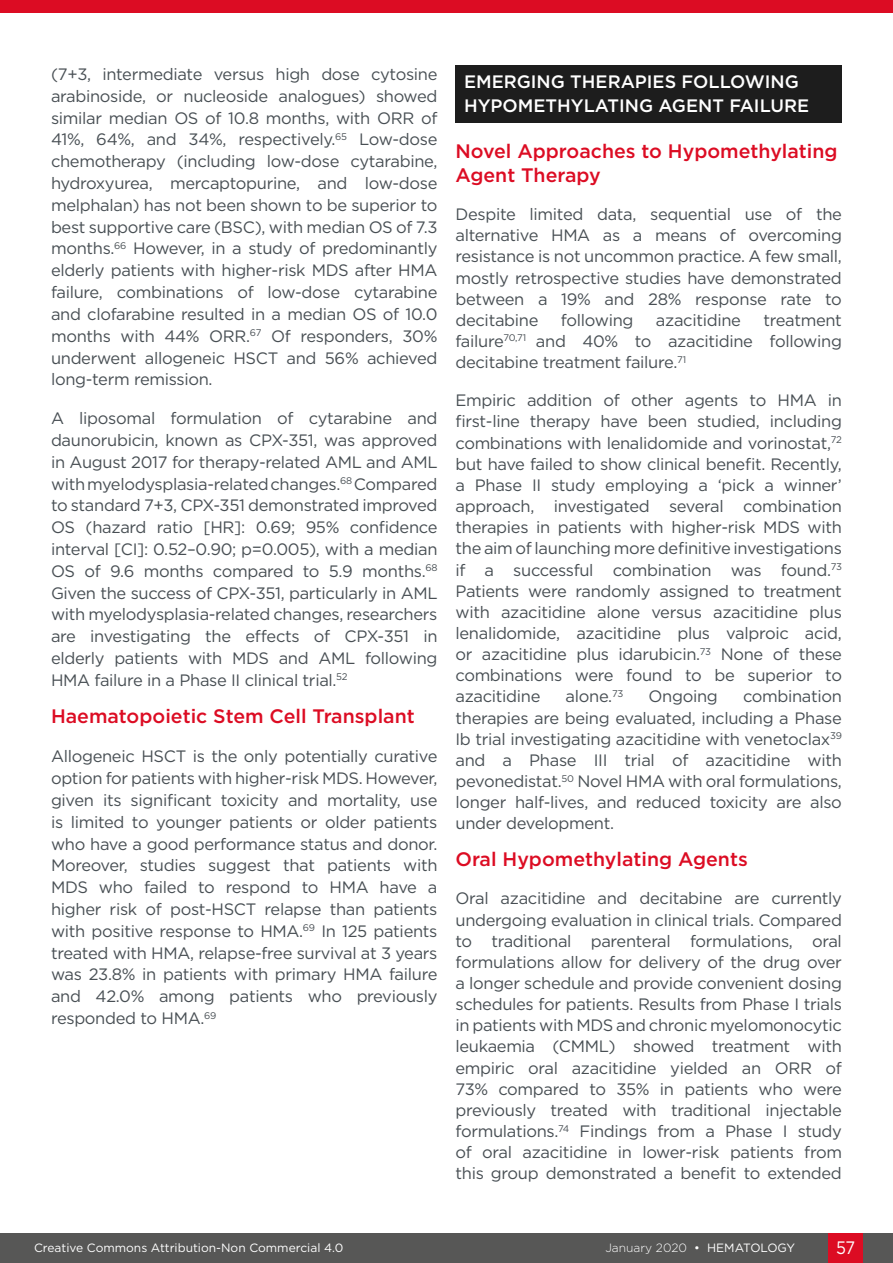
<style>
.page{position:relative;width:893px;height:1263px;background:#fff}
.page>*{position:absolute;margin:0;border:0;box-sizing:border-box;transform-origin:0 0}
.H2__Heading_2{font:500 19.5px/24.2px "Gotham";color:#dc0c23}
.H1__Heading_1{font:500 18px/24.2px "Gotham";color:#fff}
.t1{font:18px "Gotham";color:#fff;scale:.9 1}
.Body_Text{font:16.5px/21.1px "Gotham";letter-spacing:-.02em;color:#484f54;text-align:justify}
.t2{font:12px "Gotham";color:#fff}
.t3{font:300 12px "Gotham";color:#fff}
.s1{font-weight:400}
</style>
<div class="page">
<div style="left:0;top:1233px;width:893px;height:30px;background:#575756"></div>
<div style="left:829px;top:1233px;width:34px;height:30px;background:#dc0c23"></div>
<div style="left:0;top:0;width:893px;height:13px;background:#dc0c23"></div>
<div style="left:455px;top:65px;width:387px;height:57px;background:#1d1d1d"></div>
<p class="Body_Text" style="left:51px;top:63px;width:388px;line-height:21.8px">(7+3, intermediate versus high dose cytosine arabinoside, or nucleoside analogues) showed similar median OS of 10.8 months, with ORR of 41%, 64%, and 34%, respectively.<sup>65</sup> Low-dose chemotherapy (including low-dose cytarabine, hydroxyurea, mercaptopurine, and low-dose melphalan) has not been shown to be superior to best supportive care (BSC), with median OS of 7.3 months.<sup>66</sup> However, in a study of predominantly elderly patients with higher-risk MDS after HMA failure, combinations of low-dose cytarabine and clofarabine resulted in a median OS of 10.0 months with 44% ORR.<sup>67</sup> Of responders, 30% underwent allogeneic HSCT and 56% achieved long-term remission.</p>
<p class="Body_Text" style="left:51px;top:407px;width:388px;line-height:21.8px">A liposomal formulation of cytarabine and daunorubicin, known as CPX-351, was approved in August 2017 for therapy-related AML and AML with myelodysplasia-related changes.<sup>68</sup> Compared to standard 7+3, CPX-351 demonstrated improved OS (hazard ratio [HR]: 0.69; 95% confidence interval [CI]: 0.52–0.90; p=0.005), with a median OS of 9.6 months compared to 5.9 months.<sup>68<br></sup>Given the success of CPX-351, particularly in AML with myelodysplasia-related changes, researchers are investigating the effects of CPX-351 in elderly patients with MDS and AML following HMA failure in a Phase II clinical trial.<sup>52</sup></p>
<p class="H2__Heading_2" style="left:51px;top:704px;width:365px">Haematopoietic Stem Cell Transplant</p>
<p class="Body_Text" style="left:51px;top:745px;width:388px;line-height:21.8px">Allogeneic HSCT is the only potentially curative option for patients with higher-risk MDS. However, given its significant toxicity and mortality, use is limited to younger patients or older patients who have a good performance status and donor.<br>Moreover, studies suggest that patients with MDS who failed to respond to HMA have a higher risk of post-HSCT relapse than patients with positive response to HMA.<sup>69</sup> In 125 patients treated with HMA, relapse-free survival at 3 years was 23.8% in patients with primary HMA failure and 42.0% among patients who previously responded to HMA.<sup>69</sup></p>
<p class="H1__Heading_1" style="left:464px;top:70px;width:347px">EMERGING THERAPIES FOLLOWING<br>HYPOMETHYLATING AGENT FAILURE</p>
<p class="H2__Heading_2" style="left:455px;top:139px;width:384px">Novel Approaches to Hypomethylating<br>Agent Therapy</p>
<p class="Body_Text" style="left:455px;top:203px;width:388px">Despite limited data, sequential use of the alternative HMA as a means of overcoming resistance is not uncommon practice. A few small, mostly retrospective studies have demonstrated between a 19% and 28% response rate to decitabine</p>
<p class="Body_Text" style="left:561px;top:309px;width:74px">following</p>
<p class="Body_Text" style="left:656px;top:309px;width:86px">azacitidine</p>
<p class="Body_Text" style="left:455px;top:309px;width:388px;text-indent:308px">treatment failure<sup>70,71</sup> and 40% to azacitidine following decitabine treatment failure.<sup>71</sup></p>
<p class="Body_Text" style="left:455px;top:389px;width:388px">Empiric addition of other agents to HMA in first-line therapy have been studied, including combinations with lenalidomide and vorinostat,<sup>72 </sup>but have failed to show clinical benefit. Recently, a Phase II study employing a ‘pick a winner’ approach, investigated several combination therapies in patients with higher-risk MDS with the aim of launching more definitive investigations if a successful combination was found.<sup>73<br></sup>Patients were randomly assigned to treatment with azacitidine alone versus azacitidine plus lenalidomide, azacitidine plus valproic acid, or azacitidine plus idarubicin.<sup>73</sup> None of these combinations were found to be superior to azacitidine</p>
<p class="Body_Text" style="left:566px;top:686px;width:59px">alone.<sup>73</sup></p>
<p class="Body_Text" style="left:649px;top:686px;width:71px">Ongoing</p>
<p class="Body_Text" style="left:455px;top:686px;width:388px;text-indent:287px">combination therapies are being evaluated, including a Phase Ib trial investigating azacitidine with venetoclax<sup>39 </sup>and a Phase III trial of azacitidine with pevonedistat.<sup>50</sup> Novel HMA with oral formulations, longer half-lives, and reduced toxicity are also under development.</p>
<p class="H2__Heading_2" style="left:455px;top:847px;width:294px">Oral Hypomethylating Agents</p>
<p class="Body_Text" style="left:455px;top:888px;width:388px">Oral azacitidine and decitabine are currently undergoing evaluation in clinical trials. Compared to traditional parenteral formulations, oral formulations allow for delivery of the drug over a longer schedule and provide convenient dosing schedules for patients. Results from Phase I trials in patients with MDS and chronic myelomonocytic leukaemia (CMML) showed treatment with empiric oral azacitidine yielded an ORR of 73% compared to 35% in patients who were previously treated with traditional injectable formulations.<sup>74</sup> Findings from a Phase I study of oral azacitidine in lower-risk patients from this group demonstrated a benefit to extended</p>
<p class="t2" style="left:34px;top:1240px;width:311px">Creative Commons Attribution-Non Commercial 4.0</p>
<p class="t3" style="left:605px;top:1240px;width:191px">January 2020 <span class="s1">• HEMATOLOGY</span></p>
<p class="t1" style="left:836px;top:1236px;width:22px">57</p>
</div>
